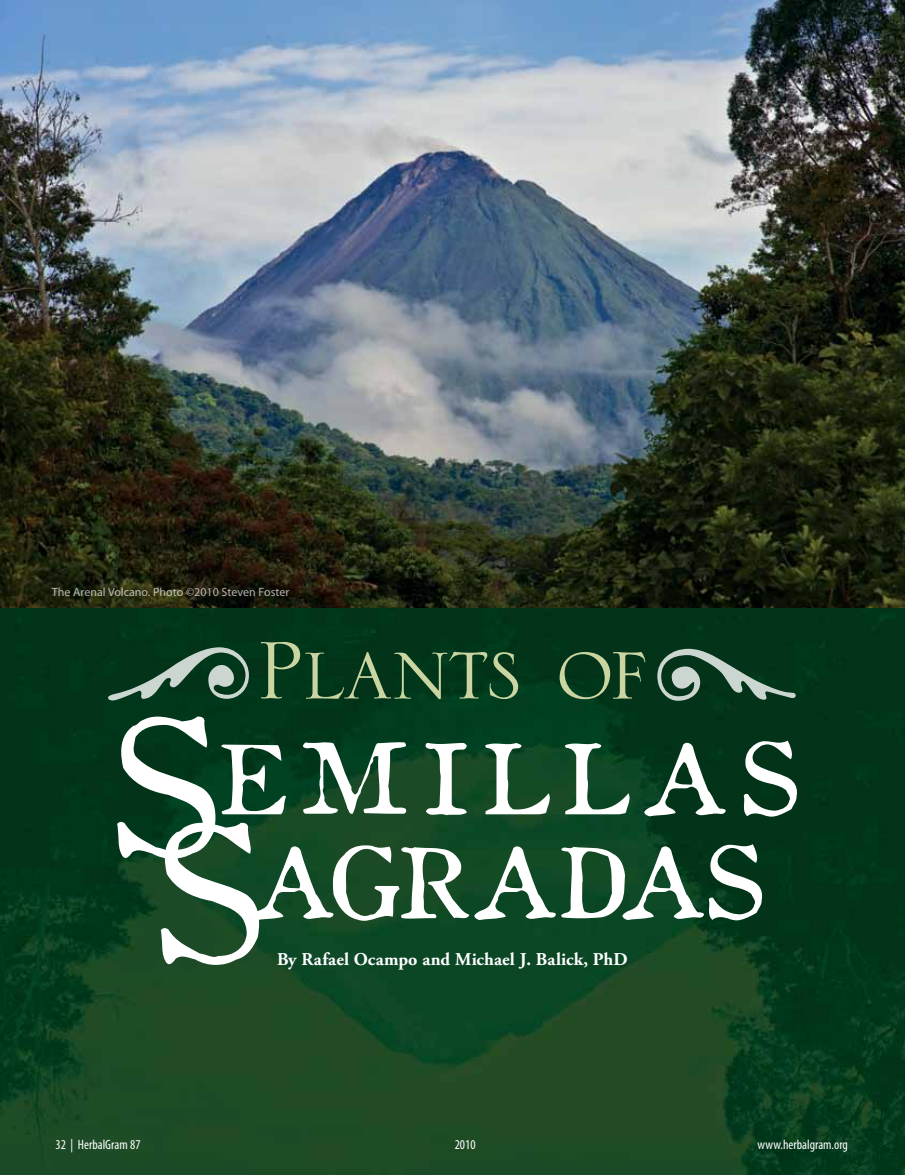
<style>
.page{position:relative;width:905px;height:1175px;background:#fff}
.page>*{position:absolute;margin:0;border:0;box-sizing:border-box;transform-origin:0 0}
.t1{font:108px "Serlio LH";letter-spacing:-.025em;color:#cad5a2}
.t2{font:700 18px "Adobe Garamond Pro";letter-spacing:.01em;color:#fff}
.t3{font:condensed 13.5px "Myriad Pro";color:#fff}
.t4{font:12px "Myriad Pro";color:#fff}
</style>
<div class="page">
<img style="left:0;top:0;width:904px;height:1174px">
<svg style="left:762px;top:740px;width:35px;height:76px;fill:#033319"></svg>
<svg style="left:117px;top:716px;width:645px;height:248px"></svg>
<svg style="left:108px;top:647px;width:141px;height:53px;background:#39614b"></svg>
<svg style="left:657px;top:649px;width:138px;height:51px;background:#3c624e"></svg>
<p class="t4" style="left:52px;top:586px;width:239px">The Arenal Volcano. Photo ©2010 Steven Foster</p>
<h1 class="t1" style="left:256px;top:617px;width:394px">Plants of</h1>
<h2 class="t2" style="left:277px;top:949px;width:352px">By Rafael Ocampo and Michael J. Balick, PhD</h2>
<p class="t3" style="left:56px;top:1136px;width:86px">32 | HerbalGram 87</p>
<p class="t3" style="left:455px;top:1136px;width:22px">2010</p>
<p class="t3" style="left:757px;top:1136px;width:92px">www.herbalgram.org</p>
</div>
